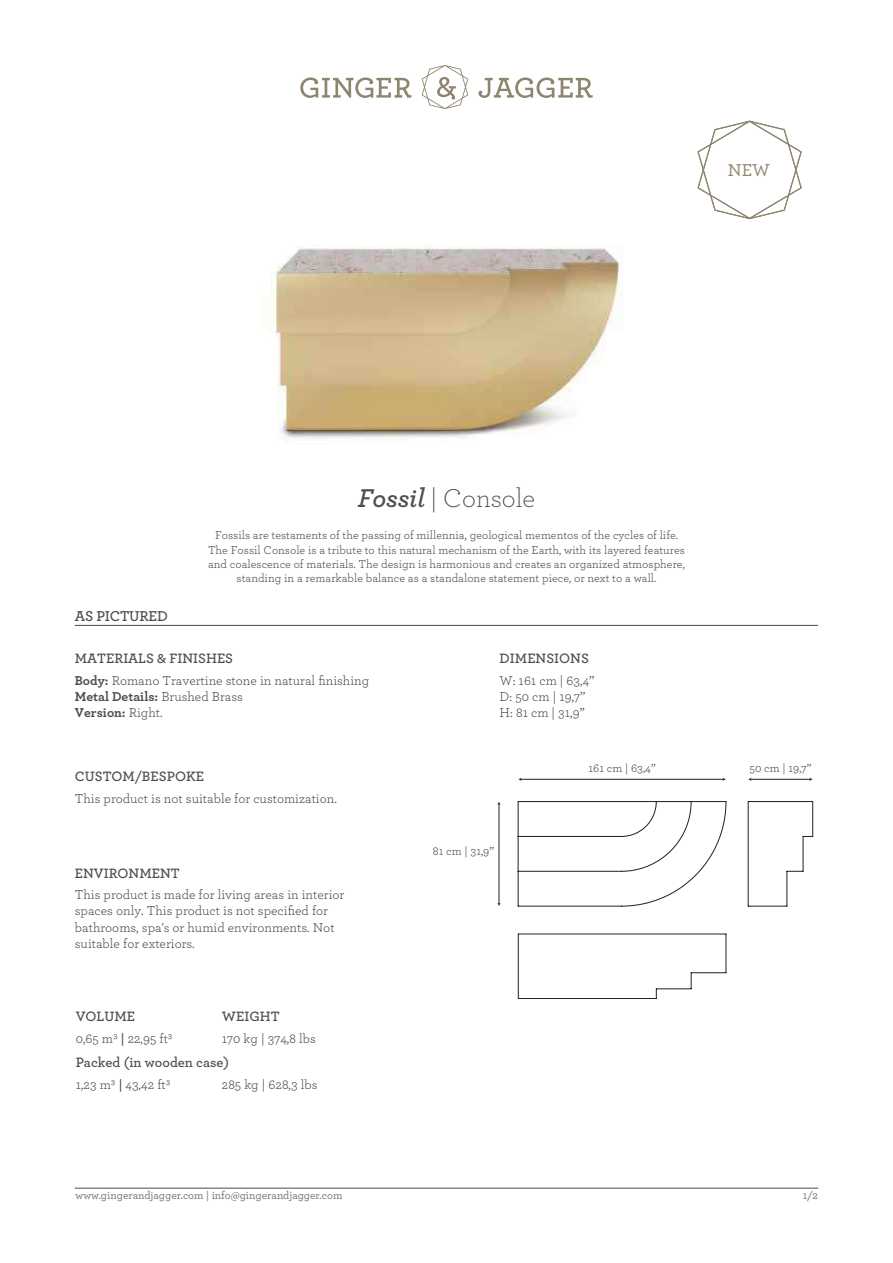
<style>
.page{position:relative;width:893px;height:1263px;background:#fff}
.page>*{position:absolute;margin:0;border:0;box-sizing:border-box;transform-origin:0 0}
.t1{font:300 27px "Archer";color:#4b4e4b}
.t2{font:500 18.15px "Archer";color:#948671}
.t3{font:600 15px "Archer";letter-spacing:-.015em;color:#4b4e4b}
.t4{font:600 14.25px "Archer";color:#4b4e4b}
.t5{font:13.5px/16.2px "Archer";color:#4b4e4b}
.t6{font:12px/14.4px "Archer";color:#4b4e4b;text-align:center}
.t7{font:500 11.25px "Archer";color:#737471}
.s1{font-weight:600;font-style:italic}
.s2{font-weight:700}
.s3{font-weight:600}
</style>
<div class="page">
<img style="left:269px;top:245px;width:354px;height:193px">
<svg style="left:478px;top:78px;width:115px;height:20px"></svg>
<svg style="left:300px;top:77px;width:111px;height:21px"></svg>
<svg style="left:422px;top:65px;width:46px;height:44px"></svg>
<hr style="left:75px;top:1188px;width:743px;height:1px;background:#4b4e4b">
<svg style="left:697px;top:120px;width:105px;height:100px"></svg>
<hr style="left:75px;top:625px;width:743px;height:1px;background:#4b4e4b">
<hr style="left:499px;top:804px;width:1px;height:100px;background:#231f20">
<hr style="left:521px;top:779px;width:203px;height:1px;background:#231f20">
<hr style="left:750px;top:779px;width:60px;height:1px;background:#231f20">
<svg style="left:518px;top:801px;width:208px;height:105px"></svg>
<hr style="left:726px;top:934px;width:1px;height:39px;background:#231f20">
<hr style="left:691px;top:972px;width:35px;height:1px;background:#231f20">
<svg style="left:691px;top:973px;width:1px;height:16px"></svg>
<hr style="left:656px;top:988px;width:35px;height:1px;background:#231f20">
<hr style="left:518px;top:998px;width:138px;height:1px;background:#231f20">
<hr style="left:518px;top:934px;width:208px;height:1px;background:#231f20">
<hr style="left:518px;top:934px;width:1px;height:64px;background:#231f20">
<hr style="left:748px;top:801px;width:65px;height:1px;background:#231f20">
<hr style="left:812px;top:801px;width:1px;height:35px;background:#231f20">
<hr style="left:803px;top:836px;width:1px;height:35px;background:#231f20">
<svg style="left:788px;top:871px;width:15px;height:1px"></svg>
<hr style="left:787px;top:871px;width:1px;height:35px;background:#231f20">
<hr style="left:748px;top:906px;width:39px;height:1px;background:#231f20">
<hr style="left:748px;top:801px;width:1px;height:105px;background:#231f20">
<h2 class="t2" style="left:728px;top:157px;width:44px">NEW</h2>
<h1 class="t1" style="left:358px;top:480px;width:179px"><span class="s1">Fossil</span> | Console</h1>
<p class="t6" style="left:208px;top:527px;width:478px">Fossils are testaments of the passing of millennia, geological mementos of the cycles of life.<br>The Fossil Console is a tribute to this natural mechanism of the Earth, with its layered features and coalescence of materials. The design is harmonious and creates an organized atmosphere, standing in a remarkable balance as a standalone statement piece, or next to a wall.</p>
<p class="t3" style="left:75px;top:605px;width:95px">AS PICTURED</p>
<p class="t4" style="left:75px;top:648px;width:160px">MATERIALS &amp; FINISHES</p>
<p class="t5" style="left:75px;top:671px;width:296px"><span class="s2">Body:</span> Romano Travertine stone in natural finishing<br><span class="s2">Metal Details:</span> Brushed Brass<br><span class="s2">Version:</span> Right.</p>
<p class="t4" style="left:500px;top:648px;width:91px">DIMENSIONS</p>
<p class="t5" style="left:500px;top:671px;width:96px">W: 161 cm | 63,4’’<br>D: 50 cm | 19,7’’<br>H: 81 cm | 31,9’’</p>
<p class="t4" style="left:75px;top:766px;width:131px">CUSTOM/BESPOKE</p>
<p class="t5" style="left:75px;top:790px;width:263px">This product is not suitable for customization.</p>
<p class="t4" style="left:75px;top:862px;width:106px">ENVIRONMENT</p>
<p class="t5" style="left:75px;top:886px;width:271px">This product is made for living areas in interior spaces only. This product is not specified for bathrooms, spa's or humid environments. Not suitable for exteriors.</p>
<p class="t4" style="left:76px;top:1005px;width:61px">VOLUME</p>
<p class="t5" style="left:76px;top:1029px;width:99px">0,65 m3 <span class="s3">|</span> 22,95 ft3</p>
<p class="t4" style="left:76px;top:1052px;width:155px">Packed (in wooden case)</p>
<p class="t5" style="left:76px;top:1075px;width:96px">1,23 m3 <span class="s3">|</span> 43,42 ft3</p>
<p class="t4" style="left:222px;top:1005px;width:59px">WEIGHT</p>
<p class="t5" style="left:222px;top:1029px;width:96px">170 kg | 374,8 lbs</p>
<p class="t5" style="left:222px;top:1075px;width:97px">285 kg | 628,3 lbs</p>
<p class="t6" style="left:433px;top:843px;width:63px">81 cm | 31,9’’</p>
<p class="t6" style="left:588px;top:760px;width:69px">161 cm | 63,4’’</p>
<p class="t6" style="left:749px;top:760px;width:64px">50 cm | 19,7’’</p>
<p class="t7" style="left:76px;top:1187px;width:268px">www.gingerandjagger.com | info@gingerandjagger.com</p>
<p class="t7" style="left:803px;top:1187px;width:17px">1/2</p>
</div>
